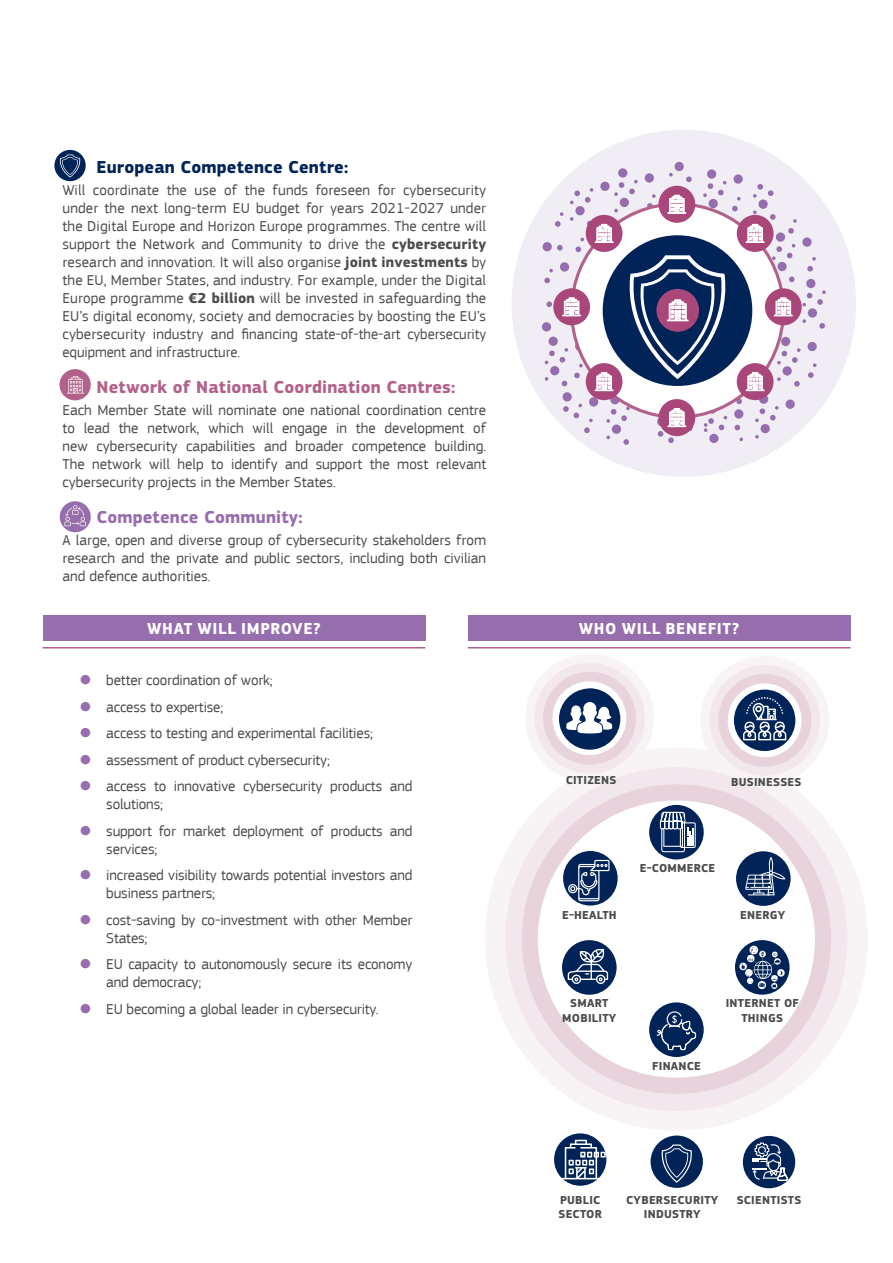
<style>
.page{position:relative;width:893px;height:1263px;background:#fff}
.page>*{position:absolute;margin:0;border:0;box-sizing:border-box;transform-origin:0 0}
.Sub-title_2{font:700 18px "EC Square Sans Pro";letter-spacing:.01em;color:#b2628a}
.Sub-title_2-2{font:700 18px "EC Square Sans Pro";letter-spacing:.01em;color:#002358}
.Sub-title_2-3{font:700 18px "EC Square Sans Pro";letter-spacing:.01em;color:#966dad}
.Subtitle{font:700 16.5px "EC Square Sans Pro";letter-spacing:.035em;color:#fff}
.Bullets{font:15px/18px "EC Square Sans Pro";letter-spacing:-.01em;color:#4b4c4d}
.Bullets-2{font:700 12px/14.4px "EC Square Sans Pro";letter-spacing:.02em;color:#4b4c4d;text-align:center}
.s1{font-weight:700}
.s2{color:#966dad}
</style>
<div class="page">
<div style="left:485px;top:748px;width:383px;height:382px;background:#f8f3f5;border-radius:50%"></div>
<div style="left:505px;top:767px;width:342px;height:344px;background:#f2e7ec;border-radius:50%"></div>
<div style="left:522px;top:784px;width:309px;height:310px;background:#e8d2db;border-radius:50%"></div>
<div style="left:538px;top:800px;width:277px;height:278px;background:#fff;border-radius:50%"></div>
<div style="left:649px;top:805px;width:55px;height:54px;background:#002358;border-radius:50%"></div>
<svg style="left:660px;top:812px;width:36px;height:40px"></svg>
<div style="left:649px;top:1002px;width:55px;height:55px;background:#002358;border-radius:50%"></div>
<svg style="left:657px;top:1011px;width:39px;height:39px"></svg>
<div style="left:563px;top:851px;width:55px;height:54px;background:#002358;border-radius:50%"></div>
<svg style="left:568px;top:860px;width:42px;height:41px"></svg>
<div style="left:562px;top:940px;width:55px;height:55px;background:#002358;border-radius:50%"></div>
<svg style="left:568px;top:949px;width:40px;height:35px"></svg>
<div style="left:736px;top:851px;width:55px;height:55px;background:#002358;border-radius:50%"></div>
<svg style="left:745px;top:857px;width:40px;height:38px"></svg>
<svg style="left:735px;top:940px;width:55px;height:55px"></svg>
<svg style="left:739px;top:946px;width:46px;height:43px"></svg>
<div style="left:525px;top:654px;width:129px;height:128px;background:#f8f3f5;border-radius:50%"></div>
<div style="left:534px;top:663px;width:111px;height:110px;background:#f2e7ec;border-radius:50%"></div>
<div style="left:543px;top:672px;width:93px;height:93px;background:#e8d2db;border-radius:50%"></div>
<div style="left:552px;top:681px;width:74px;height:74px;background:#fff;border-radius:50%"></div>
<svg style="left:559px;top:688px;width:61px;height:62px"></svg>
<div style="left:743px;top:1136px;width:52px;height:52px;background:#002358;border-radius:50%"></div>
<svg style="left:752px;top:1142px;width:36px;height:39px"></svg>
<div style="left:651px;top:1135px;width:52px;height:53px;background:#002358;border-radius:50%"></div>
<svg style="left:660px;top:1144px;width:33px;height:39px"></svg>
<svg style="left:554px;top:1133px;width:52px;height:53px"></svg>
<svg style="left:561px;top:1140px;width:45px;height:39px"></svg>
<div style="left:700px;top:656px;width:129px;height:129px;background:#f8f3f5;border-radius:50%"></div>
<div style="left:710px;top:665px;width:110px;height:111px;background:#f2e7ec;border-radius:50%"></div>
<div style="left:718px;top:674px;width:93px;height:93px;background:#e8d2db;border-radius:50%"></div>
<div style="left:728px;top:683px;width:74px;height:74px;background:#fff;border-radius:50%"></div>
<div style="left:734px;top:690px;width:61px;height:61px;background:#002358;border-radius:50%"></div>
<svg style="left:743px;top:697px;width:43px;height:43px"></svg>
<div style="left:512px;top:130px;width:344px;height:347px;background:#f1edf5;border-radius:50%"></div>
<div style="left:618px;top:168px;width:9px;height:10px;background:#966dad;border-radius:50%"></div>
<div style="left:707px;top:169px;width:9px;height:10px;background:#966dad;border-radius:50%"></div>
<div style="left:674px;top:162px;width:10px;height:9px;background:#966dad;border-radius:50%"></div>
<svg style="left:542px;top:322px;width:9px;height:10px"></svg>
<svg style="left:544px;top:173px;width:282px;height:272px"></svg>
<svg style="left:54px;top:150px;width:32px;height:31px"></svg>
<svg style="left:59px;top:155px;width:22px;height:23px"></svg>
<div style="left:59px;top:369px;width:32px;height:31px;background:#b2628a;border-radius:50%"></div>
<svg style="left:67px;top:376px;width:17px;height:17px"></svg>
<svg style="left:59px;top:501px;width:32px;height:32px"></svg>
<div style="left:43px;top:616px;width:382px;height:25px;background:#966dad"></div>
<div style="left:468px;top:616px;width:382px;height:25px;background:#966dad"></div>
<hr style="left:43px;top:647px;width:382px;height:1px;background:#b2628a">
<hr style="left:468px;top:647px;width:382px;height:1px;background:#b2628a">
<p class="Sub-title_2-2" style="left:97px;top:156px;width:253px">European Competence Centre:</p>
<p class="Bullets" style="left:63px;top:181px;width:425px;text-align:justify">Will coordinate the use of the funds foreseen for cybersecurity under the next long-term EU budget for years 2021-2027 under the Digital Europe and Horizon Europe programmes. The centre will support the Network and Community to drive the <span class="s1">cybersecurity </span>research and innovation. It will also organise <span class="s1">joint investments</span> by the EU, Member States, and industry. For example, under the Digital Europe programme <span class="s1">€2 billion</span> will be invested in safeguarding the EU’s digital economy, society and democracies by boosting the EU’s cybersecurity industry and financing state-of-the-art cybersecurity equipment and infrastructure.</p>
<p class="Sub-title_2" style="left:97px;top:376px;width:360px">Network of National Coordination Centres:</p>
<p class="Bullets" style="left:63px;top:401px;width:425px;text-align:justify">Each Member State will nominate one national coordination centre to lead the network, which will engage in the development of new cybersecurity capabilities and broader competence building.<br>The network will help to identify and support the most relevant cybersecurity projects in the Member States.</p>
<p class="Sub-title_2-3" style="left:97px;top:506px;width:208px">Competence Community:</p>
<p class="Bullets" style="left:63px;top:531px;width:425px;text-align:justify">A large, open and diverse group of cybersecurity stakeholders from research and the private and public sectors, including both civilian and defence authorities.</p>
<p class="Subtitle" style="left:147px;top:619px;width:175px">WHAT WILL IMPROVE?</p>
<p class="Subtitle" style="left:579px;top:619px;width:162px">WHO WILL BENEFIT?</p>
<p class="Bullets" style="left:79px;top:671px;width:195px"><span class="s2">●</span> better coordination of work;</p>
<p class="Bullets" style="left:79px;top:698px;width:146px"><span class="s2">●</span> access to expertise;</p>
<p class="Bullets" style="left:79px;top:724px;width:295px"><span class="s2">●</span> access to testing and experimental facilities;</p>
<p class="Bullets" style="left:79px;top:751px;width:252px"><span class="s2">●</span> assessment of product cybersecurity;</p>
<p class="Bullets" style="left:106px;top:777px;width:308px;text-indent:-27px"><span class="s2">●</span> access to innovative cybersecurity products and solutions;</p>
<p class="Bullets" style="left:106px;top:822px;width:308px;text-indent:-27px"><span class="s2">●</span> support for market deployment of products and services;</p>
<p class="Bullets" style="left:106px;top:866px;width:308px;text-indent:-27px"><span class="s2">●</span> increased visibility towards potential investors and business partners;</p>
<p class="Bullets" style="left:106px;top:911px;width:308px;text-indent:-27px"><span class="s2">●</span> cost-saving by co-investment with other Member<br>States;</p>
<p class="Bullets" style="left:106px;top:955px;width:308px;text-indent:-27px"><span class="s2">●</span> EU capacity to autonomously secure its economy and democracy;</p>
<p class="Bullets" style="left:79px;top:1000px;width:301px"><span class="s2">●</span> EU becoming a global leader in cybersecurity.</p>
<p class="Bullets-2" style="left:566px;top:773px;width:52px">CITIZENS</p>
<p class="Bullets-2" style="left:731px;top:775px;width:72px">BUSINESSES</p>
<p class="Bullets-2" style="left:562px;top:908px;width:56px">E-HEALTH</p>
<p class="Bullets-2" style="left:640px;top:861px;width:77px">E-COMMERCE</p>
<p class="Bullets-2" style="left:740px;top:908px;width:46px">ENERGY</p>
<p class="Bullets-2" style="left:562px;top:996px;width:56px">SMART<br>MOBILITY</p>
<p class="Bullets-2" style="left:652px;top:1059px;width:50px">FINANCE</p>
<p class="Bullets-2" style="left:726px;top:996px;width:75px">INTERNET OF<br>THINGS</p>
<p class="Bullets-2" style="left:558px;top:1193px;width:45px;text-align:left">PUBLIC<br>SECTOR</p>
<p class="Bullets-2" style="left:626px;top:1193px;width:94px">CYBERSECURITY<br>INDUSTRY</p>
<p class="Bullets-2" style="left:737px;top:1193px;width:66px">SCIENTISTS</p>
</div>
